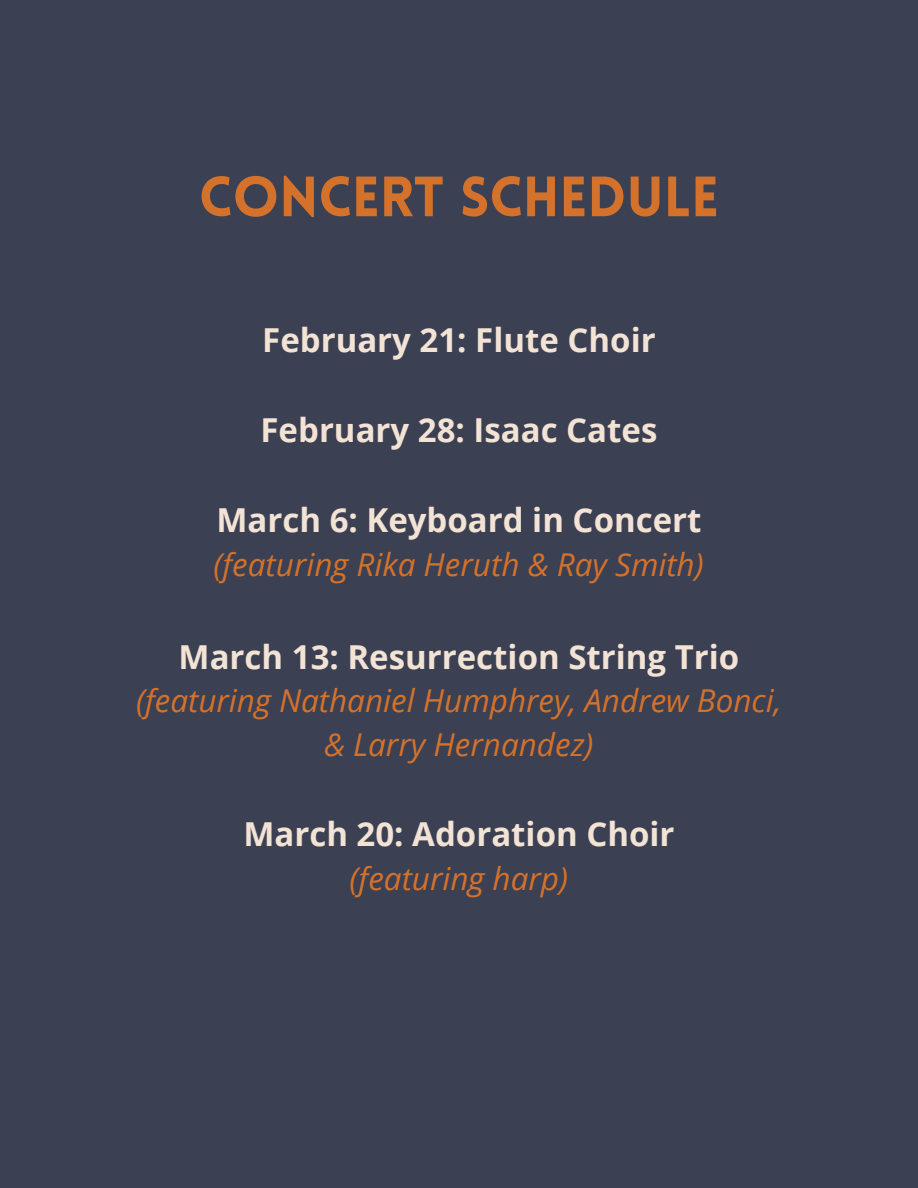
<style>
.page{position:relative;width:918px;height:1188px;background:#3b4053}
.page>*{position:absolute;margin:0;border:0;box-sizing:border-box;transform-origin:0 0}
.t1{font:900 55.5px "Lovelo";color:#d4722b}
.t2{font:700 33px "Open Sans";color:#f3e3d5}
.t3{font:italic 31.5px "Open Sans";color:#d4722b}
</style>
<div class="page">
<h1 class="t1" style="left:199px;top:175px;width:522px">CONCERT SCHEDULE</h1>
<h2 class="t2" style="left:262px;top:317px;width:395px">February 21: Flute Choir</h2>
<h2 class="t2" style="left:261px;top:407px;width:398px">February 28: Isaac Cates</h2>
<p class="t2" style="left:216px;top:497px;width:487px">March 6: Keyboard in Concert</p>
<p class="t3" style="left:214px;top:543px;width:492px">(featuring Rika Heruth &amp; Ray Smith)</p>
<p class="t2" style="left:179px;top:633px;width:562px">March 13: Resurrection String Trio</p>
<p class="t3" style="left:136px;top:679px;width:647px">(featuring Nathaniel Humphrey, Andrew Bonci,</p>
<p class="t3" style="left:324px;top:723px;width:271px">&amp; Larry Hernandez)</p>
<p class="t2" style="left:243px;top:811px;width:433px">March 20: Adoration Choir</p>
<p class="t3" style="left:350px;top:857px;width:220px">(featuring harp)</p>
</div>
